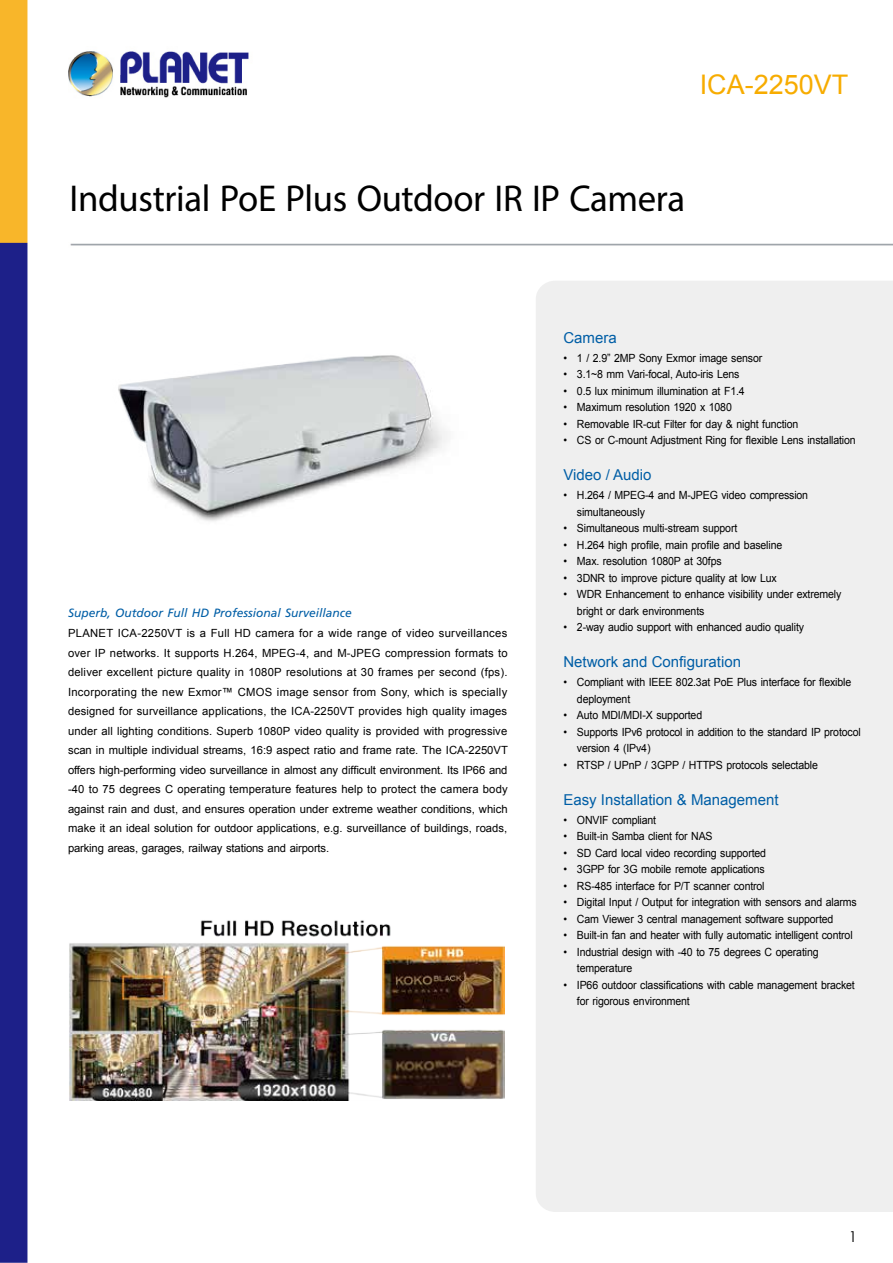
<style>
.page{position:relative;width:893px;height:1263px;background:#fff}
.page>*{position:absolute;margin:0;border:0;box-sizing:border-box;transform-origin:0 0}
.t1{font:37.5px "Myriad Pro";letter-spacing:-.01em;color:#000}
.t2{font:27px "Arial";color:#f7ac00}
.t3{font:15px "Arial";color:#005ea6}
.t4{font:15px "Century Gothic";color:#000}
.t5{font:italic 12px "Frutiger";color:#005ea6}
.t6{font:11.25px/16.5px "Arial";letter-spacing:-.015em;color:#000;scale:.94 1}
.t7{font:11.25px/19.5px "Arial";letter-spacing:-.015em;color:#000;text-align:justify}
</style>
<div class="page">
<img style="left:0;top:0;width:893px;height:1263px">
<div style="left:536px;top:281px;width:357px;height:931px;background:#efefef"></div>
<img style="left:68px;top:914px;width:437px;height:187px">
<img style="left:105px;top:310px;width:363px;height:242px">
<h2 class="t2" style="left:700px;top:67px;width:150px">ICA-2250VT</h2>
<h1 class="t1" style="left:69px;top:175px;width:617px">Industrial PoE Plus Outdoor IR IP Camera</h1>
<p class="t5" style="left:68px;top:605px;width:285px">Superb, Outdoor Full HD Professional Surveillance</p>
<p class="t7" style="left:68px;top:624px;width:441px">PLANET ICA-2250VT is a Full HD camera for a wide range of video surveillances over IP networks. It supports H.264, MPEG-4, and M-JPEG compression formats to deliver excellent picture quality in 1080P resolutions at 30 frames per second (fps).<br>Incorporating the new Exmor™ CMOS image sensor from Sony, which is specially designed for surveillance applications, the ICA-2250VT provides high quality images under all lighting conditions. Superb 1080P video quality is provided with progressive scan in multiple individual streams, 16:9 aspect ratio and frame rate. The ICA-2250VT offers high-performing video surveillance in almost any difficult environment. Its IP66 and -40 to 75 degrees C operating temperature features help to protect the camera body against rain and dust, and ensures operation under extreme weather conditions, which make it an ideal solution for outdoor applications, e.g. surveillance of buildings, roads, parking areas, garages, railway stations and airports.</p>
<h3 class="t3" style="left:563px;top:328px;width:55px">Camera</h3>
<p class="t6" style="left:563px;top:349px;width:213px">• 1 / 2.9” 2MP Sony Exmor image sensor</p>
<p class="t6" style="left:563px;top:366px;width:189px">• 3.1~8 mm Vari-focal, Auto-iris Lens</p>
<p class="t6" style="left:563px;top:382px;width:194px">• 0.5 lux minimum illumination at F1.4</p>
<p class="t6" style="left:563px;top:399px;width:181px">• Maximum resolution 1920 x 1080</p>
<p class="t6" style="left:563px;top:415px;width:251px">• Removable IR-cut Filter for day &amp; night function</p>
<p class="t6" style="left:563px;top:432px;width:312px">• CS or C-mount Adjustment Ring for flexible Lens installation</p>
<h3 class="t3" style="left:563px;top:465px;width:90px">Video / Audio</h3>
<p class="t6" style="left:577px;top:487px;width:247px;text-indent:-14px">• H.264 / MPEG-4 and M-JPEG video compression simultaneously</p>
<p class="t6" style="left:563px;top:520px;width:187px">• Simultaneous multi-stream support</p>
<p class="t6" style="left:563px;top:536px;width:234px">• H.264 high profile, main profile and baseline</p>
<p class="t6" style="left:563px;top:553px;width:170px">• Max. resolution 1080P at 30fps</p>
<p class="t6" style="left:563px;top:569px;width:229px">• 3DNR to improve picture quality at low Lux</p>
<p class="t6" style="left:577px;top:586px;width:283px;text-indent:-14px">• WDR Enhancement to enhance visibility under extremely bright or dark environments</p>
<p class="t6" style="left:563px;top:619px;width:257px">• 2-way audio support with enhanced audio quality</p>
<h3 class="t3" style="left:563px;top:652px;width:179px">Network and Configuration</h3>
<p class="t6" style="left:577px;top:674px;width:293px;text-indent:-14px">• Compliant with IEEE 802.3at PoE Plus interface for flexible deployment</p>
<p class="t6" style="left:563px;top:707px;width:149px">• Auto MDI/MDI-X supported</p>
<p class="t6" style="left:577px;top:723px;width:303px;text-indent:-14px">• Supports IPv6 protocol in addition to the standard IP protocol version 4 (IPv4)</p>
<p class="t6" style="left:563px;top:756px;width:272px">• RTSP / UPnP / 3GPP / HTTPS protocols selectable</p>
<h3 class="t3" style="left:563px;top:790px;width:217px">Easy Installation &amp; Management</h3>
<p class="t6" style="left:563px;top:811px;width:100px">• ONVIF compliant</p>
<p class="t6" style="left:563px;top:828px;width:160px">• Built-in Samba client for NAS</p>
<p class="t6" style="left:563px;top:844px;width:217px">• SD Card local video recording supported</p>
<p class="t6" style="left:563px;top:861px;width:216px">• 3GPP for 3G mobile remote applications</p>
<p class="t6" style="left:563px;top:877px;width:216px">• RS-485 interface for P/T scanner control</p>
<p class="t6" style="left:563px;top:894px;width:314px">• Digital Input / Output for integration with sensors and alarms</p>
<p class="t6" style="left:563px;top:910px;width:289px">• Cam Viewer 3 central management software supported</p>
<p class="t6" style="left:563px;top:927px;width:309px">• Built-in fan and heater with fully automatic intelligent control</p>
<p class="t6" style="left:577px;top:943px;width:259px;text-indent:-14px">• Industrial design with -40 to 75 degrees C operating temperature</p>
<p class="t6" style="left:577px;top:976px;width:297px;text-indent:-14px">• IP66 outdoor classifications with cable management bracket for rigorous environment</p>
<h3 class="t4" style="left:849px;top:1227px;width:10px">1</h3>
</div>
